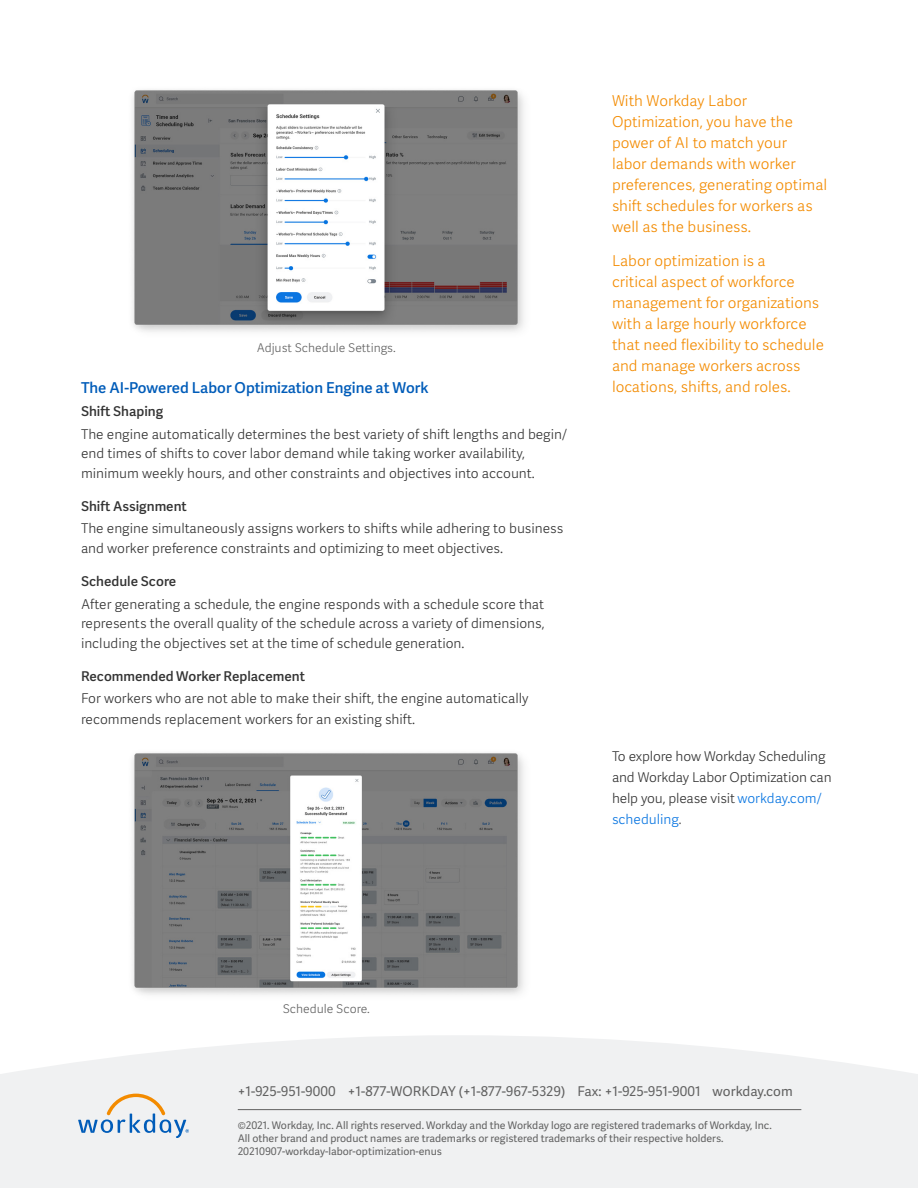
<style>
.page{position:relative;width:918px;height:1188px;background:#fff}
.page>*{position:absolute;margin:0;border:0;box-sizing:border-box;transform-origin:0 0}
.Sidebar__Callout{font:300 15px/21px "Workday Adelle Sans";color:#f38b00}
.Heading_2{font:500 15px "Workday Adelle Sans";color:#005cb9}
.Body{font:300 13.5px/19.5px "Workday Adelle Sans";color:#333}
.Sidebar__Body{font:300 13.5px/21px "Workday Adelle Sans";letter-spacing:-.01em;color:#333}
.t1{font:13.5px "Workday Adelle Sans";letter-spacing:.005em;color:#616161}
.Heading_3{font:500 13.5px "Workday Adelle Sans";color:#333}
.Body-2{font:300 12px "Workday Adelle Sans";color:#616161}
.Footer__Copyright{font:10.5px/12.8px "Workday Adelle Sans";color:#616161}
.s1{color:#0875e1}
.s2{font-weight:400;font-size:12px;color:#616161}
</style>
<div class="page">
<svg style="left:0;top:1035px;width:918px;height:153px;fill:#f0f1f2"></svg>
<svg style="left:78px;top:1094px;width:111px;height:43px"></svg>
<hr style="left:238px;top:1109px;width:563px;height:1px;background:#616161">
<img style="left:132px;top:90px;width:392px;height:242px">
<img style="left:132px;top:753px;width:392px;height:242px">
<p class="Body-2" style="left:257px;top:341px;width:141px">Adjust Schedule Settings.</p>
<p class="Heading_2" style="left:81px;top:379px;width:349px">The AI-Powered Labor Optimization Engine at Work</p>
<p class="Heading_3" style="left:81px;top:403px;width:84px">Shift Shaping</p>
<p class="Body" style="left:81px;top:425px;width:487px">The engine automatically determines the best variety of shift lengths and begin/ end times of shifts to cover labor demand while taking worker availability, minimum weekly hours, and other constraints and objectives into account.</p>
<p class="Heading_3" style="left:81px;top:498px;width:107px">Shift Assignment</p>
<p class="Body" style="left:81px;top:519px;width:484px">The engine simultaneously assigns workers to shifts while adhering to business and worker preference constraints and optimizing to meet objectives.</p>
<p class="Heading_3" style="left:81px;top:573px;width:97px">Schedule Score</p>
<p class="Body" style="left:81px;top:595px;width:465px;text-align:justify">After generating a schedule, the engine responds with a schedule score that represents the overall quality of the schedule across a variety of dimensions, including the objectives set at the time of schedule generation.</p>
<p class="Heading_3" style="left:81px;top:668px;width:226px">Recommended Worker Replacement</p>
<p class="Body" style="left:81px;top:689px;width:449px;line-height:21px">For workers who are not able to make their shift, the engine automatically recommends replacement workers for an existing shift.</p>
<p class="Sidebar__Callout" style="left:612px;top:90px;width:217px">With Workday Labor<br>Optimization, you have the power of AI to match your<br>labor demands with worker preferences, generating optimal shift schedules for workers as well as the business.</p>
<p class="Sidebar__Callout" style="left:612px;top:251px;width:213px">Labor optimization is a<br>critical aspect of workforce management for organizations with a large hourly workforce that need flexibility to schedule and manage workers across locations, shifts, and roles.</p>
<p class="Sidebar__Body" style="left:612px;top:746px;width:221px">To explore how Workday Scheduling and Workday Labor Optimization can help you, please visit <span class="s1">workday.com/ scheduling</span><span class="s2">.</span></p>
<p class="Body-2" style="left:283px;top:1002px;width:88px">Schedule Score.</p>
<p class="t1" style="left:238px;top:1084px;width:557px">+1-925-951-9000 +1-877-WORKDAY (+1-877-967-5329) Fax: +1-925-951-9001 workday.com</p>
<p class="Footer__Copyright" style="left:238px;top:1119px;width:535px">©2021. Workday, Inc. All rights reserved. Workday and the Workday logo are registered trademarks of Workday, Inc.<br>All other brand and product names are trademarks or registered trademarks of their respective holders.<br>20210907-workday-labor-optimization-enus</p>
</div>
